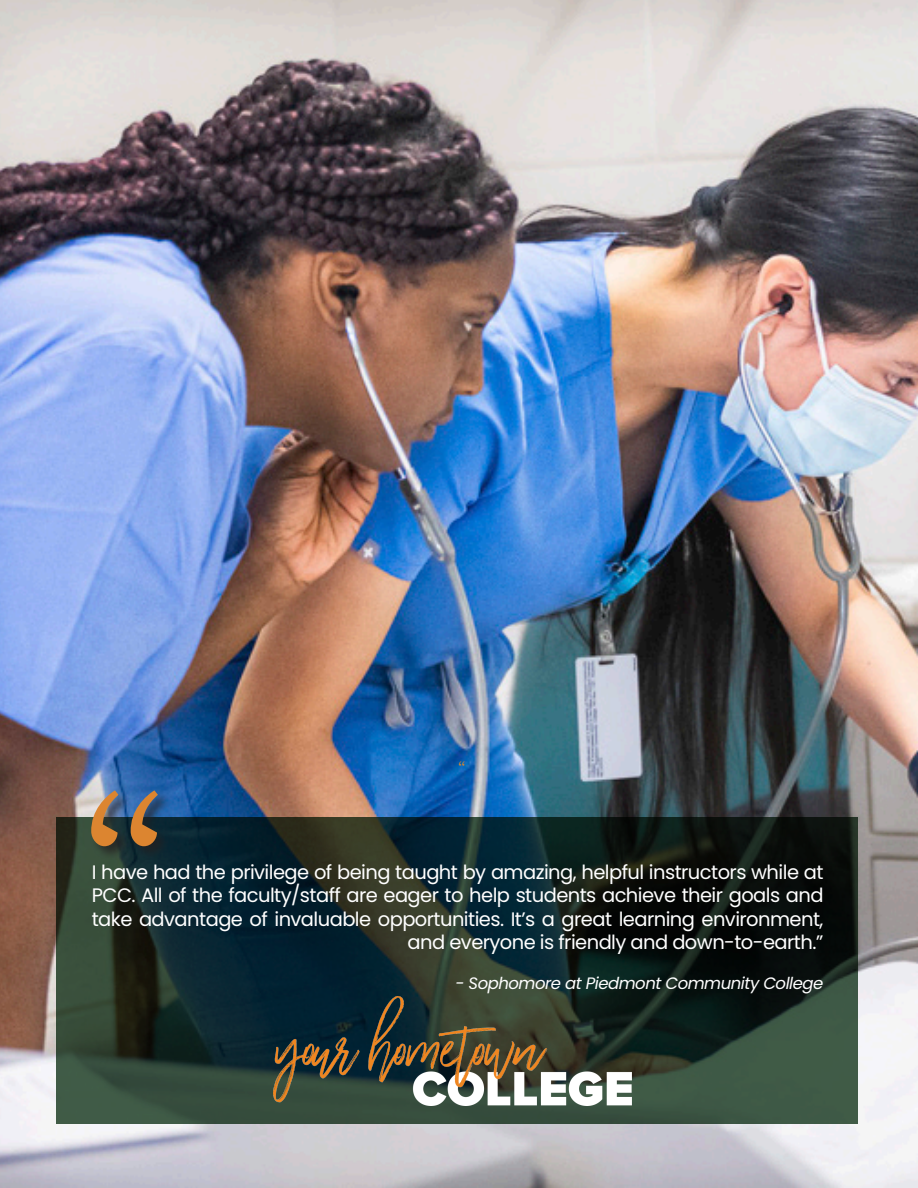
<style>
.page{position:relative;width:918px;height:1188px;background:#fff}
.page>*{position:absolute;margin:0;border:0;box-sizing:border-box;transform-origin:0 0}
.Paragraph_Style_1{font:237px "Ador Hairline";color:#dc8530}
.Paragraph_Style_1-2{font:19.5px/23.4px "Poppins";letter-spacing:-.03em;color:#fff;text-align:right}
.Paragraph_Style_1-3{font:19.5px "Ador Hairline";color:#dc8530}
.Paragraph_Style_1-4{font:italic 16.5px "Poppins";letter-spacing:-.03em;color:#fff}
</style>
<div class="page">
<img style="left:0;top:0;width:918px;height:1188px">
<svg style="left:56px;top:818px;width:802px;height:306px;background:#1b2d28"></svg>
<img style="left:274px;top:997px;width:357px;height:109px">
<div style="left:90px;top:789px;width:82px;height:72px;background:#231f20;opacity:.75"></div>
<p class="Paragraph_Style_1" style="left:71px;top:706px;width:122px">“</p>
<p class="Paragraph_Style_1-3" style="left:458px;top:754px;width:11px">“</p>
<p class="Paragraph_Style_1-2" style="left:92px;top:860px;width:733px">I have had the privilege of being taught by amazing, helpful instructors while at PCC. All of the faculty/staff are eager to help students achieve their goals and take advantage of invaluable opportunities. It’s a great learning environment, and everyone is friendly and down-to-earth.”</p>
<p class="Paragraph_Style_1-4" style="left:456px;top:973px;width:369px">- Sophomore at Piedmont Community College</p>
</div>
